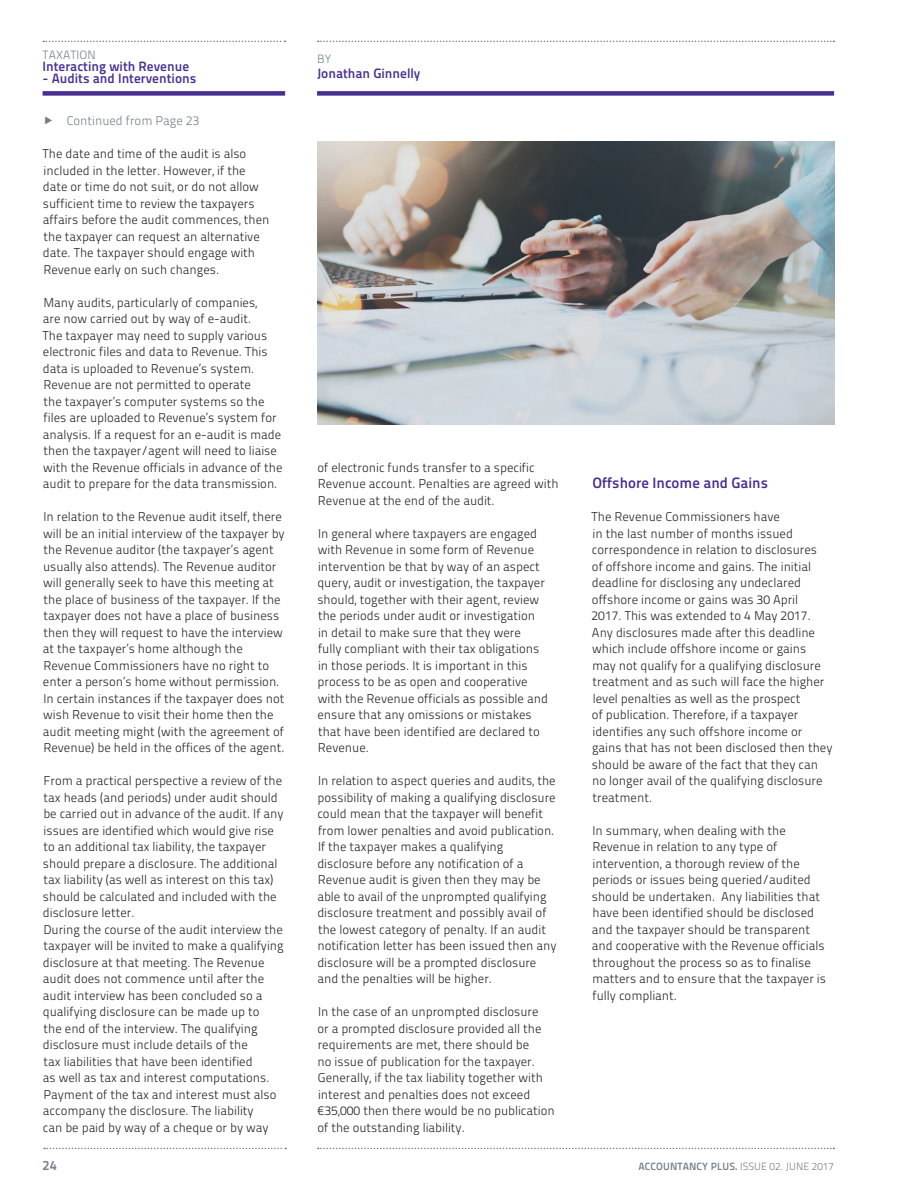
<style>
.page{position:relative;width:915px;height:1191px;background:#fff}
.page>*{position:absolute;margin:0;border:0;box-sizing:border-box;transform-origin:0 0}
.t1{font:15px "Titillium Maps 26 L 750 wt";color:#482e92}
.t2{font:13.5px "Titillium Maps 26 L 750 wt";color:#482e92}
.t3{font:13.5px "Titillium Maps 26 L 750 wt";color:#727f8a}
.t4{font:12.75px/16.5px "Titillium Maps 26 L 250 wt";color:#231f20}
.t5{font:12.75px "Titillium Maps 26 L 250 wt";color:#727f8a}
.t6{font:12px "Titillium Maps 26 L 250 wt";letter-spacing:.01em;color:#727f8a}
.t7{font:10.5px "Titillium Maps 26 L 750 wt";letter-spacing:.01em;color:#727f8a}
.s1{font-family:"Titillium Maps 26 L 250 wt"}
</style>
<div class="page">
<svg style="left:43px;top:41px;width:242px;height:1px"></svg>
<div style="left:43px;top:91px;width:242px;height:5px;background:#482e92"></div>
<svg style="left:318px;top:41px;width:516px;height:1px"></svg>
<div style="left:317px;top:91px;width:516px;height:5px;background:#482e92"></div>
<img style="left:317px;top:142px;width:516px;height:283px">
<svg style="left:44px;top:1147px;width:242px;height:2px"></svg>
<svg style="left:318px;top:1147px;width:516px;height:2px"></svg>
<p class="t6" style="left:43px;top:46px;width:55px">TAXATION</p>
<p class="t2" style="left:43px;top:56px;width:148px">Interacting with Revenue</p>
<p class="t2" style="left:43px;top:68px;width:155px">- Audits and Interventions</p>
<p class="t5" style="left:67px;top:111px;width:134px">Continued from Page 23</p>
<p class="t4" style="left:43px;top:145px;width:228px">The date and time of the audit is also included in the letter. However, if the date or time do not suit, or do not allow sufficient time to review the taxpayers affairs before the audit commences, then the taxpayer can request an alternative date. The taxpayer should engage with Revenue early on such changes.</p>
<p class="t4" style="left:43px;top:293px;width:241px">Many audits, particularly of companies,<br>are now carried out by way of e-audit.<br>The taxpayer may need to supply various electronic files and data to Revenue. This data is uploaded to Revenue’s system.<br>Revenue are not permitted to operate<br>the taxpayer’s computer systems so the files are uploaded to Revenue’s system for analysis. If a request for an e-audit is made then the taxpayer/agent will need to liaise with the Revenue officials in advance of the audit to prepare for the data transmission.</p>
<p class="t4" style="left:43px;top:508px;width:243px">In relation to the Revenue audit itself, there will be an initial interview of the taxpayer by the Revenue auditor (the taxpayer’s agent usually also attends). The Revenue auditor will generally seek to have this meeting at the place of business of the taxpayer. If the taxpayer does not have a place of business then they will request to have the interview at the taxpayer’s home although the Revenue Commissioners have no right to enter a person’s home without permission.<br>In certain instances if the taxpayer does not wish Revenue to visit their home then the audit meeting might (with the agreement of Revenue) be held in the offices of the agent.</p>
<p class="t4" style="left:43px;top:772px;width:242px">From a practical perspective a review of the tax heads (and periods) under audit should be carried out in advance of the audit. If any issues are identified which would give rise to an additional tax liability, the taxpayer should prepare a disclosure. The additional tax liability (as well as interest on this tax) should be calculated and included with the disclosure letter.<br>During the course of the audit interview the taxpayer will be invited to make a qualifying disclosure at that meeting. The Revenue audit does not commence until after the audit interview has been concluded so a qualifying disclosure can be made up to<br>the end of the interview. The qualifying disclosure must include details of the<br>tax liabilities that have been identified<br>as well as tax and interest computations.<br>Payment of the tax and interest must also accompany the disclosure. The liability<br>can be paid by way of a cheque or by way</p>
<p class="t6" style="left:317px;top:50px;width:16px">BY</p>
<p class="t2" style="left:317px;top:63px;width:105px">Jonathan Ginnelly</p>
<p class="t4" style="left:317px;top:458px;width:242px">of electronic funds transfer to a specific<br>Revenue account. Penalties are agreed with<br>Revenue at the end of the audit.</p>
<p class="t4" style="left:317px;top:524px;width:232px">In general where taxpayers are engaged with Revenue in some form of Revenue intervention be that by way of an aspect query, audit or investigation, the taxpayer should, together with their agent, review the periods under audit or investigation<br>in detail to make sure that they were<br>fully compliant with their tax obligations in those periods. It is important in this process to be as open and cooperative with the Revenue officials as possible and ensure that any omissions or mistakes that have been identified are declared to Revenue.</p>
<p class="t4" style="left:317px;top:772px;width:240px">In relation to aspect queries and audits, the possibility of making a qualifying disclosure could mean that the taxpayer will benefit from lower penalties and avoid publication.<br>If the taxpayer makes a qualifying disclosure before any notification of a Revenue audit is given then they may be able to avail of the unprompted qualifying disclosure treatment and possibly avail of the lowest category of penalty. If an audit notification letter has been issued then any disclosure will be a prompted disclosure and the penalties will be higher.</p>
<p class="t4" style="left:317px;top:1003px;width:239px">In the case of an unprompted disclosure<br>or a prompted disclosure provided all the requirements are met, there should be<br>no issue of publication for the taxpayer.<br>Generally, if the tax liability together with interest and penalties does not exceed €35,000 then there would be no publication of the outstanding liability.</p>
<p class="t1" style="left:592px;top:471px;width:177px">Offshore Income and Gains</p>
<p class="t4" style="left:591px;top:508px;width:242px">The Revenue Commissioners have<br>in the last number of months issued correspondence in relation to disclosures<br>of offshore income and gains. The initial deadline for disclosing any undeclared offshore income or gains was 30 April<br>2017. This was extended to 4 May 2017.<br>Any disclosures made after this deadline which include offshore income or gains<br>may not qualify for a qualifying disclosure treatment and as such will face the higher level penalties as well as the prospect<br>of publication. Therefore, if a taxpayer identifies any such offshore income or gains that has not been disclosed then they should be aware of the fact that they can no longer avail of the qualifying disclosure treatment.</p>
<p class="t4" style="left:591px;top:821px;width:235px">In summary, when dealing with the Revenue in relation to any type of intervention, a thorough review of the periods or issues being queried/audited should be undertaken. Any liabilities that have been identified should be disclosed and the taxpayer should be transparent and cooperative with the Revenue officials throughout the process so as to finalise matters and to ensure that the taxpayer is fully compliant.</p>
<p class="t3" style="left:43px;top:1154px;width:16px">24</p>
<p class="t7" style="left:638px;top:1158px;width:197px">ACCOUNTANCY PLUS. <span class="s1">ISSUE 02. JUNE 2017</span></p>
</div>
